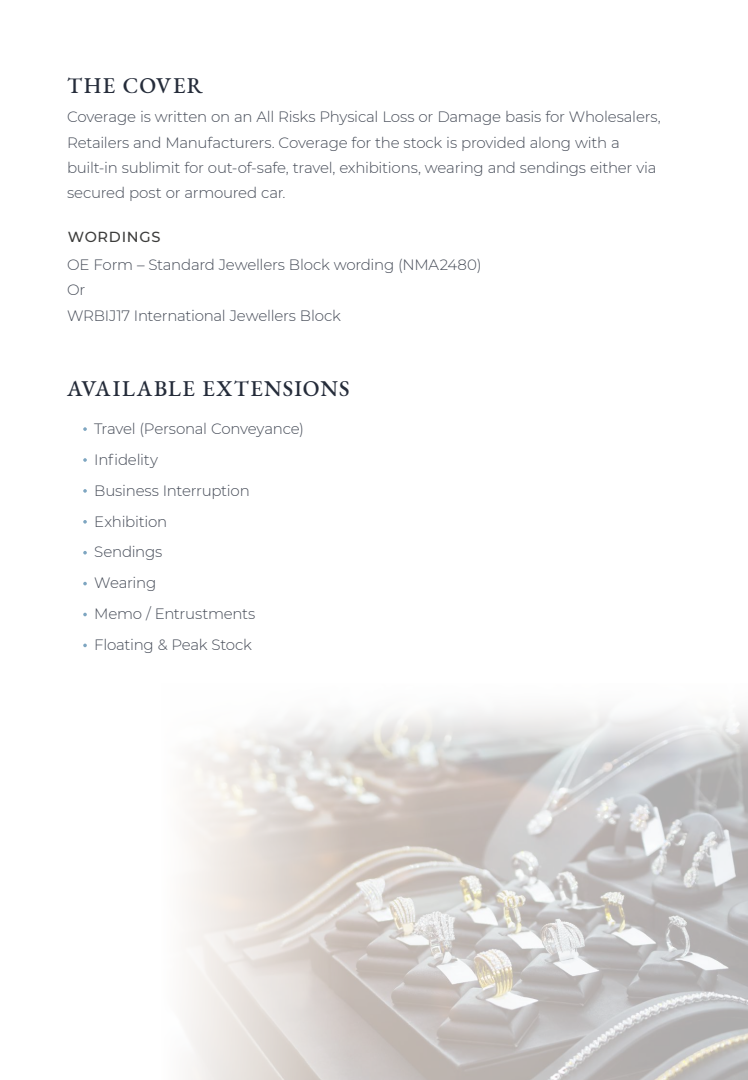
<style>
.page{position:relative;width:748px;height:1080px;background:#fff}
.page>*{position:absolute;margin:0;border:0;box-sizing:border-box;transform-origin:0 0}
.t1{font:500 22px "EB Garamond";letter-spacing:.06em;color:#252c3a}
.t2{font:300 15px/30.9px "Montserrat";letter-spacing:-.015em;color:#454b57}
.t3{font:500 14.5px "Montserrat";letter-spacing:.05em;color:#3c3c3b}
</style>
<div class="page">
<svg style="left:185px;top:710px;width:562px;height:370px;background:#d5d1cf"></svg>
<svg style="left:83px;top:427px;width:4px;height:4px"></svg>
<svg style="left:83px;top:458px;width:4px;height:4px"></svg>
<svg style="left:83px;top:489px;width:4px;height:4px"></svg>
<svg style="left:83px;top:520px;width:4px;height:4px"></svg>
<svg style="left:83px;top:551px;width:4px;height:4px"></svg>
<svg style="left:83px;top:582px;width:4px;height:3px"></svg>
<svg style="left:83px;top:613px;width:4px;height:3px"></svg>
<svg style="left:83px;top:644px;width:4px;height:3px"></svg>
<h1 class="t1" style="left:67px;top:72px;width:137px">THE COVER</h1>
<p class="t2" style="left:67px;top:104px;width:595px;line-height:25.5px">Coverage is written on an All Risks Physical Loss or Damage basis for Wholesalers, Retailers and Manufacturers. Coverage for the stock is provided along with a built-in sublimit for out-of-safe, travel, exhibitions, wearing and sendings either via secured post or armoured car.</p>
<p class="t3" style="left:68px;top:227px;width:94px">WORDINGS</p>
<p class="t2" style="left:67px;top:251px;width:416px;line-height:25.5px">OE Form – Standard Jewellers Block wording (NMA2480)<br>Or<br>WRBIJ17 International Jewellers Block</p>
<h1 class="t1" style="left:67px;top:374px;width:284px">AVAILABLE EXTENSIONS</h1>
<p class="t2" style="left:94px;top:413px;width:211px">Travel (Personal Conveyance)<br>Infidelity<br>Business Interruption<br>Exhibition<br>Sendings<br>Wearing<br>Memo / Entrustments<br>Floating &amp; Peak Stock</p>
</div>
